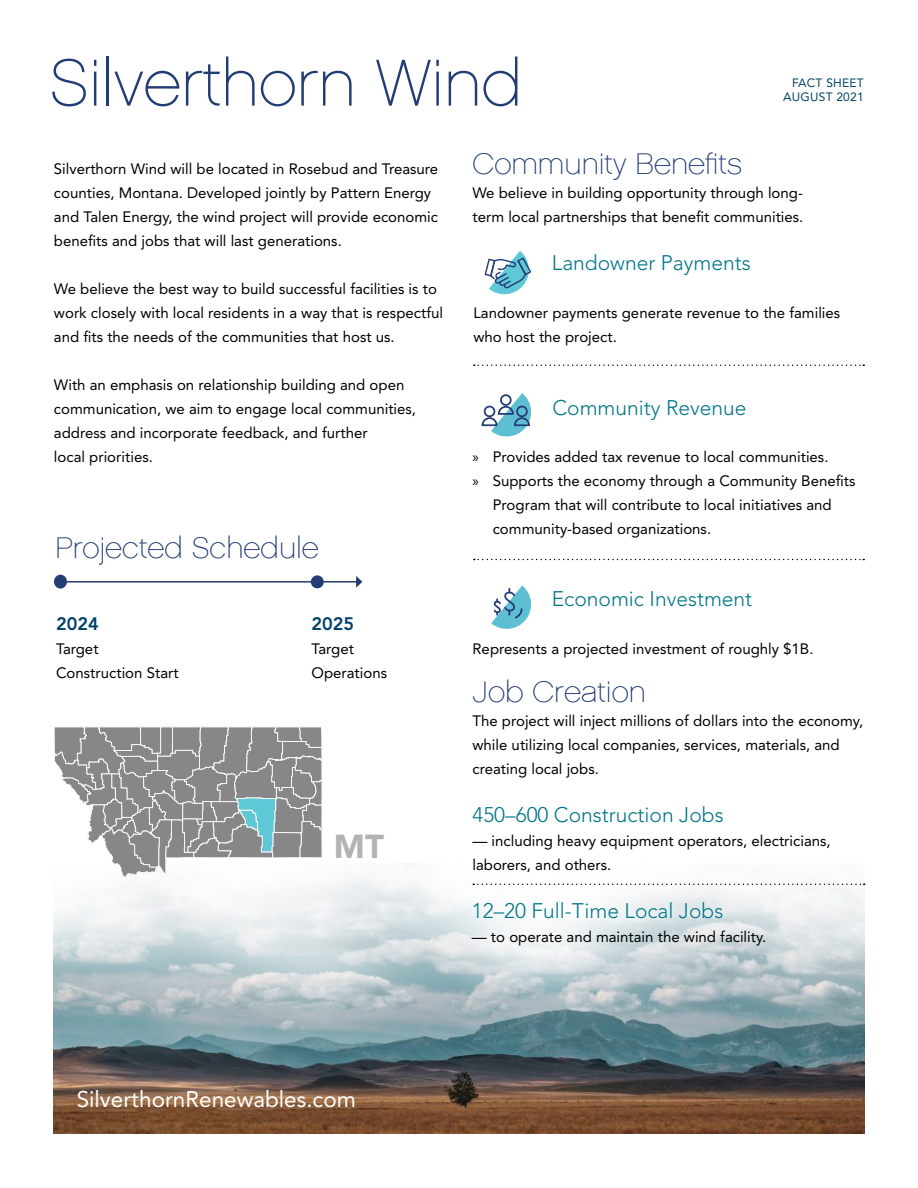
<style>
.page{position:relative;width:918px;height:1188px;background:#fff}
.page>*{position:absolute;margin:0;border:0;box-sizing:border-box;transform-origin:0 0}
.t1{font:66px "Chalet Paris Nineteen Sixty";color:#223c74}
.t2{font:900 33px "Avenir LT Std";color:#b3b3b3}
.t3{font:30px "Chalet Paris Nineteen Sixty";color:#223c74}
.t4{font:22.5px "Avenir LT Std";color:#fff}
.t5{font:300 21px "Avenir LT Std";color:#007689}
.t6{font:800 18px "Avenir LT Std";color:#00416a}
.t7{font:15px/24px "Avenir LT Std";color:#000}
.t8{font:12px/14.4px "Avenir LT Std";letter-spacing:.02em;color:#004165;text-align:right}
.s1{font-family:"Myriad Pro"}
</style>
<div class="page">
<img style="left:54px;top:878px;width:810px;height:256px">
<svg style="left:485px;top:251px;width:47px;height:44px"></svg>
<svg style="left:481px;top:393px;width:51px;height:44px"></svg>
<div style="left:516px;top:406px;width:12px;height:11px;border:2px solid #233c75;border-radius:50%"></div>
<svg style="left:491px;top:585px;width:41px;height:44px"></svg>
<svg style="left:473px;top:884px;width:392px;height:1px"></svg>
<svg style="left:474px;top:364px;width:390px;height:2px"></svg>
<svg style="left:474px;top:559px;width:390px;height:1px"></svg>
<hr style="left:61px;top:581px;width:296px;height:2px;background:#223c74">
<svg style="left:356px;top:576px;width:6px;height:12px"></svg>
<div style="left:54px;top:575px;width:13px;height:14px;background:#223c74;border-radius:50%"></div>
<div style="left:311px;top:575px;width:13px;height:13px;background:#223c74;border-radius:50%"></div>
<svg style="left:54px;top:727px;width:268px;height:150px"></svg>
<h1 class="t1" style="left:49px;top:57px;width:474px">Silverthorn Wind</h1>
<p class="t8" style="left:783px;top:77px;width:82px">FACT SHEET<br>AUGUST 2021</p>
<p class="t7" style="left:54px;top:158px;width:386px">Silverthorn Wind will be located in Rosebud and Treasure counties, Montana. Developed jointly by Pattern Energy and Talen Energy, the wind project will provide economic benefits and jobs that will last generations.</p>
<p class="t7" style="left:54px;top:278px;width:391px">We believe the best way to build successful facilities is to work closely with local residents in a way that is respectful and fits the needs of the communities that host us.</p>
<p class="t7" style="left:54px;top:374px;width:364px">With an emphasis on relationship building and open communication, we aim to engage local communities, address and incorporate feedback, and further<br>local priorities.</p>
<h3 class="t3" style="left:55px;top:536px;width:265px">Projected Schedule</h3>
<p class="t6" style="left:56px;top:613px;width:44px">2024</p>
<p class="t7" style="left:56px;top:638px;width:124px">Target<br>Construction Start</p>
<p class="t6" style="left:312px;top:613px;width:44px">2025</p>
<p class="t7" style="left:312px;top:638px;width:77px">Target<br>Operations</p>
<h2 class="t2" style="left:334px;top:827px;width:52px">MT</h2>
<h3 class="t3" style="left:472px;top:146px;width:271px">Community Benefits</h3>
<p class="t7" style="left:472px;top:182px;width:332px">We believe in building opportunity through long&shy;term local partnerships that benefit communities.</p>
<h3 class="t5" style="left:552px;top:254px;width:200px">Landowner Payments</h3>
<p class="t7" style="left:473px;top:302px;width:368px">Landowner payments generate revenue to the families who host the project.</p>
<h3 class="t5" style="left:552px;top:399px;width:196px">Community Revenue</h3>
<p class="t7" style="left:472px;top:446px;width:358px"><span class="s1">»</span> Provides added tax revenue to local communities.</p>
<p class="t7" style="left:472px;top:470px;width:385px"><span class="s1">»</span> Supports the economy through a Community Benefits</p>
<p class="t7" style="left:493px;top:494px;width:341px">Program that will contribute to local initiatives and</p>
<p class="t7" style="left:493px;top:518px;width:220px">community-based organizations.</p>
<h3 class="t5" style="left:552px;top:590px;width:202px">Economic Investment</h3>
<p class="t7" style="left:472px;top:638px;width:343px">Represents a projected investment of roughly $1B.</p>
<h3 class="t3" style="left:472px;top:680px;width:175px">Job Creation</h3>
<p class="t7" style="left:472px;top:710px;width:392px">The project will inject millions of dollars into the economy, while utilizing local companies, services, materials, and creating local jobs.</p>
<h3 class="t5" style="left:472px;top:806px;width:253px">450–600 Construction Jobs</h3>
<p class="t7" style="left:472px;top:830px;width:360px">— including heavy equipment operators, electricians, laborers, and others.</p>
<h3 class="t5" style="left:472px;top:902px;width:253px">12–20 Full-Time Local Jobs</h3>
<p class="t7" style="left:472px;top:926px;width:296px">— to operate and maintain the wind facility.</p>
<h3 class="t4" style="left:77px;top:1089px;width:281px">SilverthornRenewables.com</h3>
</div>
